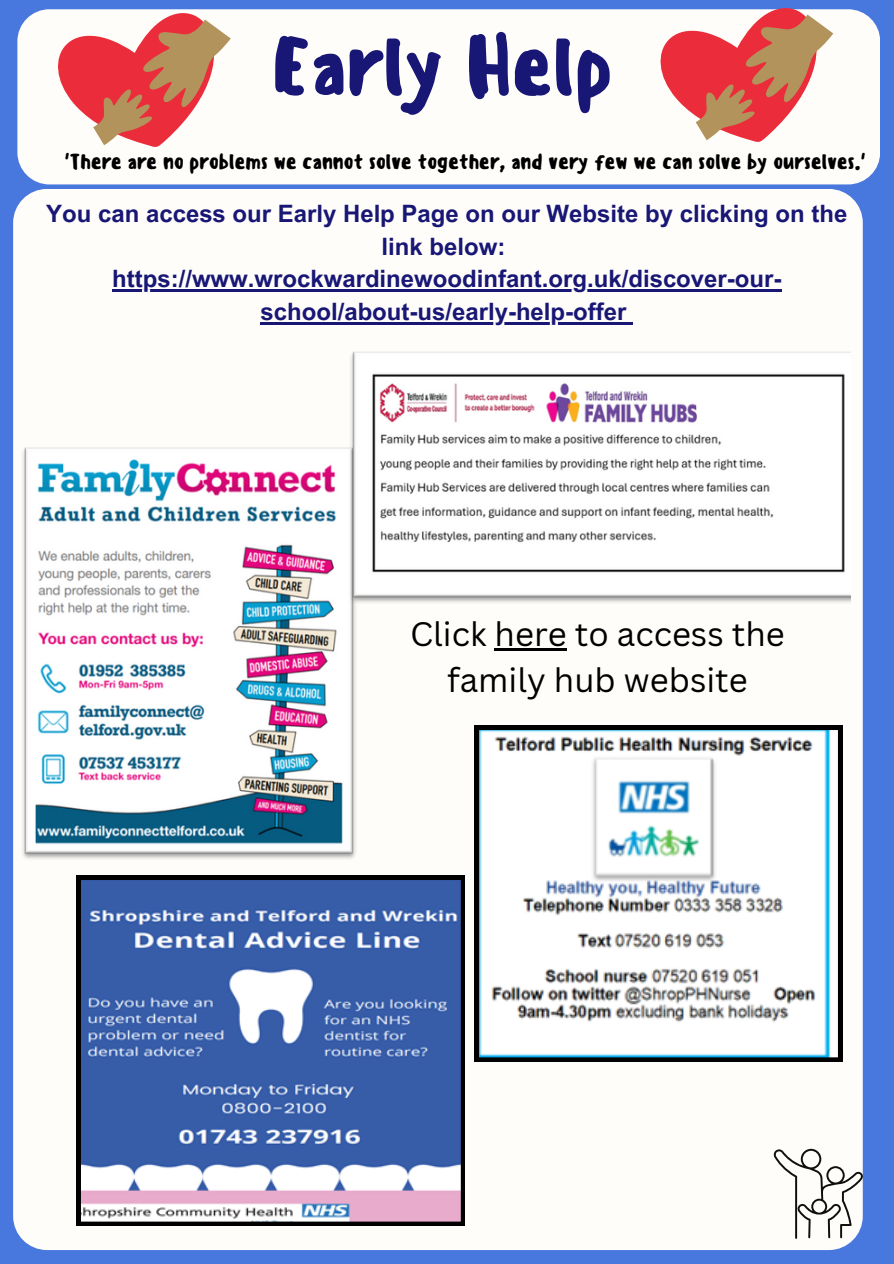
<style>
.page{position:relative;width:894px;height:1264px;background:#fff}
.page>*{position:absolute;margin:0;border:0;box-sizing:border-box;transform-origin:0 0}
.t1{font:500 80.7px "Sensei";letter-spacing:-.025em;color:#181775}
.t2{font:33px/46.2px "Canva Sans";color:#000;text-align:center}
.t3{font:700 24px/32.7px "Arial MT Pro";color:#181775;text-align:center}
.t4{font:500 21px "Sensei";letter-spacing:-.025em;color:#000}
</style>
<div class="page">
<div style="left:0;top:0;width:893px;height:1263px;background:#4878de"></div>
<div style="left:17px;top:9px;width:862px;height:175px;background:#fffdfa;border-radius:32px"></div>
<svg style="left:36px;top:9px;width:195px;height:138px"></svg>
<svg style="left:638px;top:8px;width:195px;height:134px"></svg>
<div style="left:13px;top:189px;width:849px;height:1060px;background:#fffdfa;border-radius:34px"></div>
<svg style="left:773px;top:1148px;width:90px;height:90px"></svg>
<img style="left:474px;top:725px;width:368px;height:336px">
<img style="left:22px;top:447px;width:334px;height:412px">
<svg style="left:76px;top:875px;width:389px;height:350px;background:#5f78b1"></svg>
<img style="left:345px;top:351px;width:505px;height:256px">
<hr style="left:112px;top:290px;width:669px;height:2px;background:#181775">
<hr style="left:260px;top:322px;width:366px;height:2px;background:#181775">
<svg style="left:626px;top:322px;width:7px;height:2px"></svg>
<hr style="left:494px;top:648px;width:72px;height:2px;background:#000">
<p class="t1" style="left:271px;top:18px;width:344px">Early Help</p>
<p class="t4" style="left:65px;top:149px;width:802px">'There are no problems we cannot solve together, and very few we can solve by ourselves.'</p>
<h1 class="t3" style="left:46px;top:200px;width:802px">You can access our Early Help Page on our Website by clicking on the link below:</h1>
<p class="t3" style="left:112px;top:266px;width:670px">https://www.wrockwardinewoodinfant.org.uk/discover-our-</p>
<h3 class="t3" style="left:260px;top:298px;width:367px">school/about-us/early-help-offer</h3>
<p class="t2" style="left:410px;top:609px;width:376px">Click here to access the family hub website</p>
</div>
